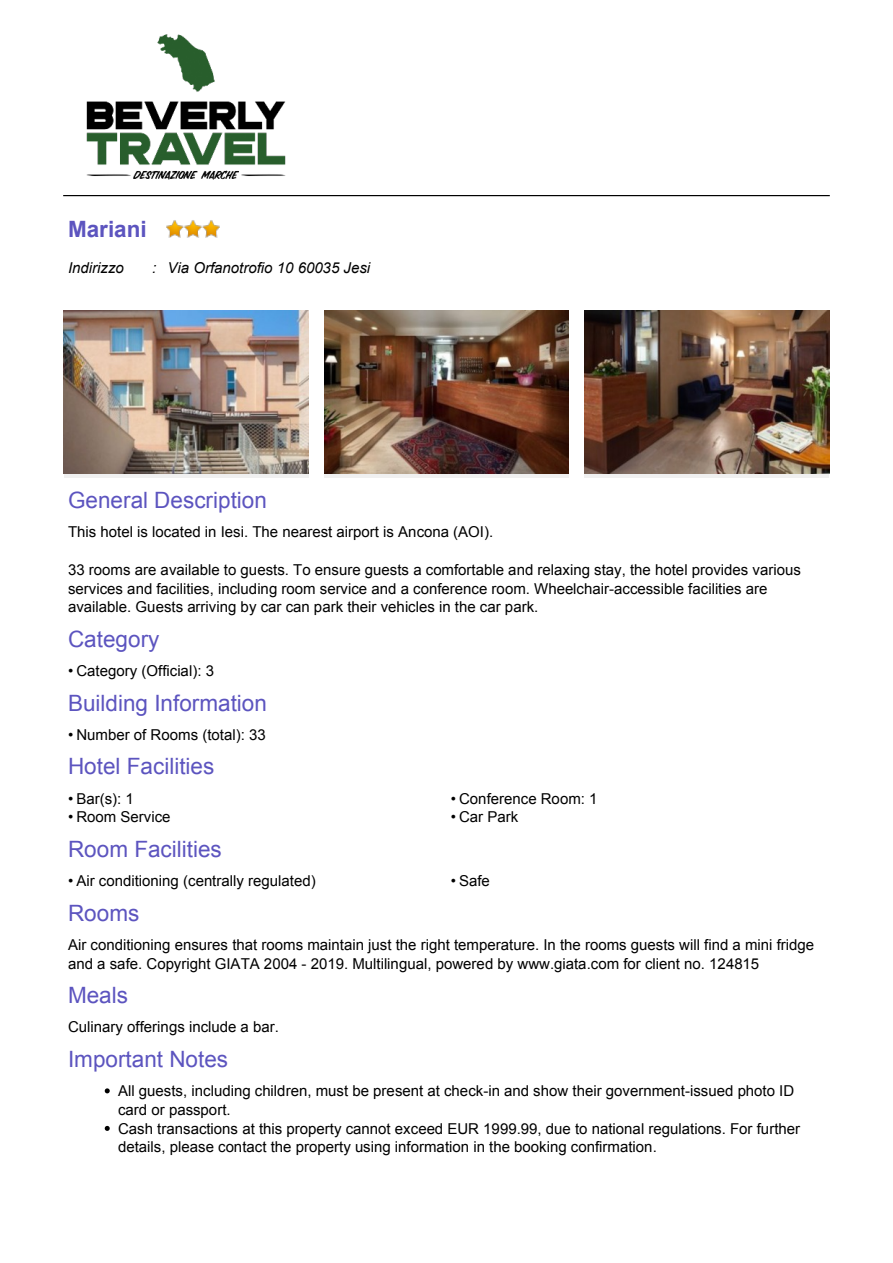
<style>
.page{position:relative;width:893px;height:1263px;background:#fff}
.page>*{position:absolute;margin:0;border:0;box-sizing:border-box;transform-origin:0 0}
.t1{font:22.5px "Arial";color:#5c54bf}
.t2{font:700 22.5px "Arial";color:#5c54bf}
.t3{font:15px/18.8px "Arial";color:#000}
.t4{font:italic 15px "Arial";color:#000}
</style>
<div class="page">
<div style="left:584px;top:311px;width:245px;height:167px;background:#f0f0f0"></div>
<div style="left:324px;top:311px;width:245px;height:167px;background:#f0f0f0"></div>
<div style="left:64px;top:311px;width:245px;height:167px;background:#f0f0f0"></div>
<hr style="left:64px;top:195px;width:765px;height:1px;background:#000">
<img style="left:166px;top:220px;width:54px;height:17px">
<img style="left:64px;top:311px;width:245px;height:163px">
<img style="left:324px;top:311px;width:245px;height:163px">
<img style="left:584px;top:311px;width:245px;height:163px">
<svg style="left:105px;top:1088px;width:5px;height:5px"></svg>
<svg style="left:105px;top:1126px;width:5px;height:5px"></svg>
<img style="left:63px;top:34px;width:223px;height:162px">
<h1 class="t2" style="left:68px;top:220px;width:80px">Mariani</h1>
<p class="t4" style="left:68px;top:262px;width:57px">Indirizzo</p>
<p class="t4" style="left:152px;top:262px;width:220px">: Via Orfanotrofio 10 60035 Jesi</p>
<h1 class="t1" style="left:68px;top:492px;width:200px">General Description</h1>
<p class="t3" style="left:68px;top:524px;width:427px">This hotel is located in Iesi. The nearest airport is Ancona (AOI).</p>
<p class="t3" style="left:68px;top:562px;width:734px">33 rooms are available to guests. To ensure guests a comfortable and relaxing stay, the hotel provides various services and facilities, including room service and a conference room. Wheelchair-accessible facilities are available. Guests arriving by car can park their vehicles in the car park.</p>
<h1 class="t1" style="left:68px;top:630px;width:93px">Category</h1>
<p class="t3" style="left:68px;top:663px;width:147px">• Category (Official): 3</p>
<h1 class="t1" style="left:68px;top:694px;width:200px">Building Information</h1>
<p class="t3" style="left:68px;top:727px;width:199px">• Number of Rooms (total): 33</p>
<h1 class="t1" style="left:68px;top:758px;width:148px">Hotel Facilities</h1>
<p class="t3" style="left:68px;top:790px;width:67px">• Bar(s): 1</p>
<p class="t3" style="left:451px;top:790px;width:148px">• Conference Room: 1</p>
<p class="t3" style="left:68px;top:809px;width:104px">• Room Service</p>
<p class="t3" style="left:451px;top:809px;width:69px">• Car Park</p>
<h1 class="t1" style="left:68px;top:840px;width:155px">Room Facilities</h1>
<p class="t3" style="left:68px;top:873px;width:249px">• Air conditioning (centrally regulated)</p>
<p class="t3" style="left:451px;top:873px;width:41px">• Safe</p>
<h1 class="t1" style="left:68px;top:904px;width:73px">Rooms</h1>
<p class="t3" style="left:68px;top:937px;width:748px">Air conditioning ensures that rooms maintain just the right temperature. In the rooms guests will find a mini fridge and a safe. Copyright GIATA 2004 - 2019. Multilingual, powered by www.giata.com for client no. 124815</p>
<h1 class="t1" style="left:68px;top:987px;width:62px">Meals</h1>
<p class="t3" style="left:68px;top:1019px;width:213px">Culinary offerings include a bar.</p>
<h1 class="t1" style="left:68px;top:1050px;width:162px">Important Notes</h1>
<p class="t3" style="left:118px;top:1083px;width:684px">All guests, including children, must be present at check-in and show their government-issued photo ID card or passport.<br>Cash transactions at this property cannot exceed EUR 1999.99, due to national regulations. For further details, please contact the property using information in the booking confirmation.</p>
</div>
